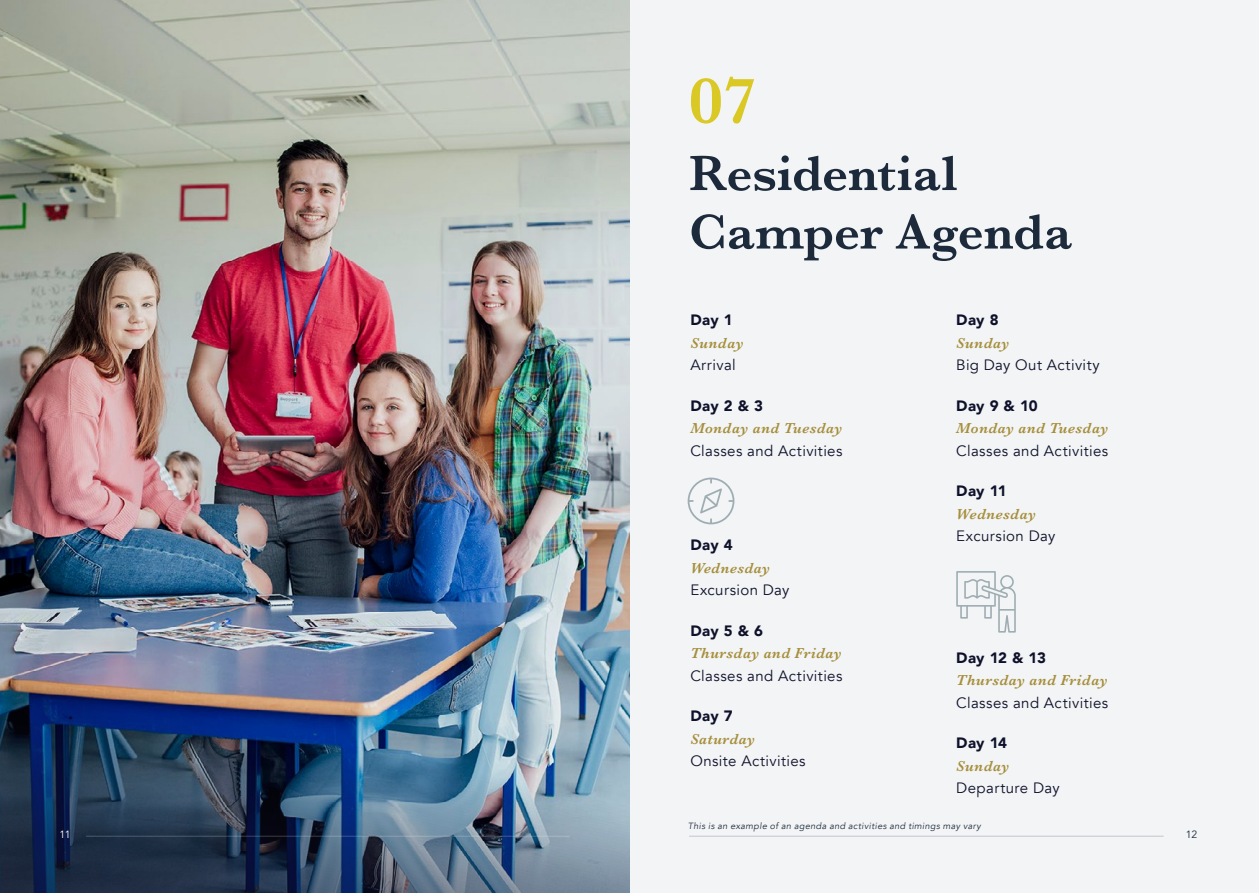
<style>
.page{position:relative;width:1259px;height:893px;background:#fff}
.page>*{position:absolute;margin:0;border:0;box-sizing:border-box;transform-origin:0 0}
.t1{font:600 67.5px "Baskerville";color:#dac825}
.t2{font:600 51px/58.5px "Baskerville";color:#1c2a3c}
.t3{font:15px "Avenir";letter-spacing:.025em;color:#0f112b}
.t4{font:italic 600 15px "Baskerville";letter-spacing:.035em;color:#a68e3b}
.t5{font:900 15px "Avenir";letter-spacing:.015em;color:#0f112b}
.t6{font:10.5px "Avenir";color:#fff}
.t7{font:10.5px "Avenir";color:#1c2a3c}
.t8{font:italic 9px "Avenir";letter-spacing:.045em;color:#1c2a3c}
</style>
<div class="page">
<img style="left:0;top:0;width:1259px;height:893px">
<img style="left:0;top:586px;width:629px;height:307px">
<hr style="left:86px;top:836px;width:484px;height:1px;background:#fff">
<hr style="left:689px;top:836px;width:474px;height:1px;background:#1c2445">
<svg style="left:687px;top:478px;width:47px;height:46px"></svg>
<svg style="left:956px;top:571px;width:59px;height:62px"></svg>
<h1 class="t1" style="left:689px;top:53px;width:69px">07</h1>
<h2 class="t2" style="left:689px;top:144px;width:384px">Residential<br>Camper Agenda</h2>
<p class="t5" style="left:956px;top:307px;width:44px">Day 8</p>
<p class="t4" style="left:956px;top:332px;width:55px">Sunday</p>
<p class="t3" style="left:956px;top:356px;width:145px">Big Day Out Activity</p>
<p class="t5" style="left:956px;top:392px;width:83px">Day 9 &amp; 10</p>
<p class="t4" style="left:956px;top:418px;width:154px">Monday and Tuesday</p>
<p class="t3" style="left:956px;top:441px;width:153px">Classes and Activities</p>
<p class="t5" style="left:956px;top:478px;width:52px">Day 11</p>
<p class="t4" style="left:956px;top:503px;width:81px">Wednesday</p>
<p class="t3" style="left:956px;top:527px;width:101px">Excursion Day</p>
<p class="t5" style="left:690px;top:307px;width:44px">Day 1</p>
<p class="t4" style="left:690px;top:332px;width:55px">Sunday</p>
<p class="t3" style="left:690px;top:356px;width:47px">Arrival</p>
<p class="t5" style="left:690px;top:392px;width:74px">Day 2 &amp; 3</p>
<p class="t4" style="left:690px;top:418px;width:154px">Monday and Tuesday</p>
<p class="t3" style="left:690px;top:441px;width:153px">Classes and Activities</p>
<p class="t5" style="left:690px;top:532px;width:44px">Day 4</p>
<p class="t4" style="left:690px;top:557px;width:81px">Wednesday</p>
<p class="t3" style="left:690px;top:581px;width:101px">Excursion Day</p>
<p class="t5" style="left:690px;top:617px;width:74px">Day 5 &amp; 6</p>
<p class="t4" style="left:690px;top:643px;width:153px">Thursday and Friday</p>
<p class="t3" style="left:690px;top:666px;width:153px">Classes and Activities</p>
<p class="t5" style="left:690px;top:703px;width:44px">Day 7</p>
<p class="t4" style="left:690px;top:728px;width:66px">Saturday</p>
<p class="t3" style="left:690px;top:752px;width:117px">Onsite Activities</p>
<p class="t5" style="left:956px;top:644px;width:91px">Day 12 &amp; 13</p>
<p class="t4" style="left:956px;top:670px;width:153px">Thursday and Friday</p>
<p class="t3" style="left:956px;top:693px;width:153px">Classes and Activities</p>
<p class="t5" style="left:956px;top:730px;width:52px">Day 14</p>
<p class="t4" style="left:956px;top:755px;width:55px">Sunday</p>
<p class="t3" style="left:956px;top:779px;width:105px">Departure Day</p>
<p class="t8" style="left:688px;top:821px;width:294px">This is an example of an agenda and activities and timings may vary</p>
<p class="t6" style="left:60px;top:828px;width:13px">11</p>
<p class="t7" style="left:1185px;top:828px;width:13px">12</p>
</div>
